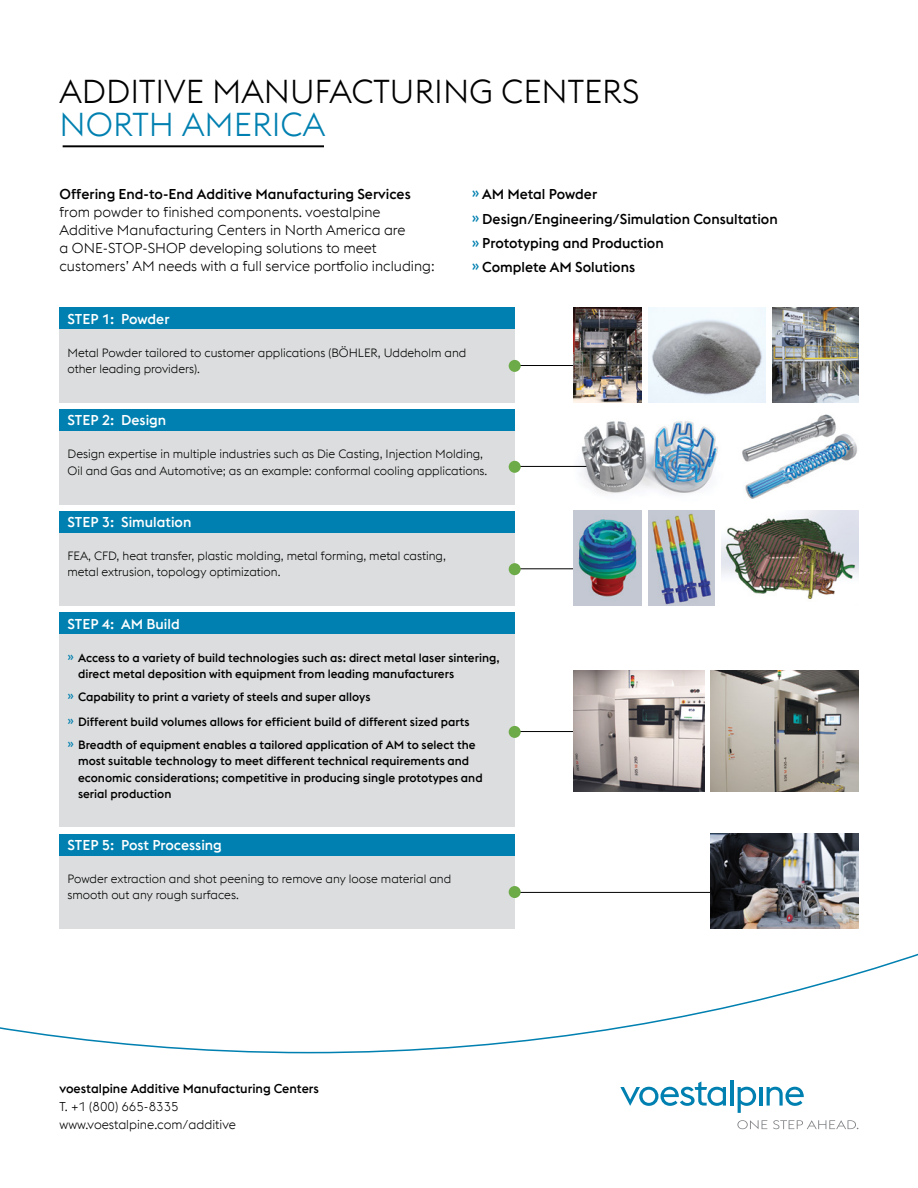
<style>
.page{position:relative;width:918px;height:1188px;background:#fff}
.page>*{position:absolute;margin:0;border:0;box-sizing:border-box;transform-origin:0 0}
.t1{font:300 33px "voestalpine";color:#000}
.t2{font:300 33px "voestalpine";color:#0080b0}
.t3{font:300 14.25px/18px "voestalpine";color:#000}
.t4{font:500 14.25px/24.8px "voestalpine";color:#000}
.t5{font:500 14.25px "voestalpine";color:#fff}
.t6{font:300 12.75px/18px "voestalpine";color:#000}
.t7{font:500 12.75px "voestalpine";color:#000}
.t8{font:500 12px/16.5px "voestalpine";color:#000}
.t9{font:300 12px/16.5px "voestalpine";color:#000}
.s1{color:#0080b0}
</style>
<div class="page">
<hr style="left:512px;top:365px;width:87px;height:1px;background:#000">
<svg style="left:0;top:953px;width:918px;height:101px"></svg>
<svg style="left:620px;top:1081px;width:106px;height:25px"></svg>
<hr style="left:730px;top:1080px;width:3px;height:26px;background:#0080b0">
<svg style="left:738px;top:1087px;width:18px;height:26px"></svg>
<hr style="left:759px;top:1087px;width:3px;height:19px;background:#0080b0">
<svg style="left:767px;top:1087px;width:37px;height:19px"></svg>
<svg style="left:737px;top:1120px;width:30px;height:9px"></svg>
<svg style="left:773px;top:1120px;width:85px;height:9px"></svg>
<hr style="left:63px;top:145px;width:261px;height:2px;background:#000">
<div style="left:60px;top:329px;width:455px;height:73px;background:#dcddde"></div>
<div style="left:60px;top:308px;width:455px;height:21px;background:#0080b0"></div>
<div style="left:509px;top:360px;width:12px;height:12px;background:#6daa48;border-radius:50%"></div>
<div style="left:60px;top:431px;width:455px;height:73px;background:#dcddde"></div>
<div style="left:60px;top:409px;width:455px;height:22px;background:#0080b0"></div>
<hr style="left:512px;top:568px;width:72px;height:1px;background:#000">
<div style="left:60px;top:533px;width:455px;height:73px;background:#dcddde"></div>
<div style="left:60px;top:511px;width:455px;height:22px;background:#0080b0"></div>
<div style="left:509px;top:563px;width:12px;height:12px;background:#6daa48;border-radius:50%"></div>
<hr style="left:512px;top:731px;width:72px;height:1px;background:#000">
<div style="left:60px;top:634px;width:455px;height:193px;background:#dcddde"></div>
<div style="left:60px;top:612px;width:455px;height:22px;background:#0080b0"></div>
<div style="left:509px;top:726px;width:12px;height:12px;background:#6daa48;border-radius:50%"></div>
<hr style="left:512px;top:892px;width:199px;height:1px;background:#000">
<div style="left:60px;top:856px;width:455px;height:73px;background:#dcddde"></div>
<div style="left:60px;top:834px;width:455px;height:22px;background:#0080b0"></div>
<div style="left:509px;top:886px;width:12px;height:12px;background:#6daa48;border-radius:50%"></div>
<img style="left:573px;top:671px;width:131px;height:120px">
<img style="left:711px;top:671px;width:147px;height:120px">
<img style="left:772px;top:308px;width:86px;height:94px">
<img style="left:721px;top:511px;width:137px;height:88px">
<img style="left:648px;top:308px;width:118px;height:94px">
<img style="left:573px;top:421px;width:145px;height:73px">
<img style="left:742px;top:414px;width:115px;height:85px">
<hr style="left:512px;top:466px;width:74px;height:1px;background:#000">
<div style="left:509px;top:461px;width:12px;height:12px;background:#6daa48;border-radius:50%"></div>
<img style="left:711px;top:834px;width:147px;height:95px">
<img style="left:573px;top:511px;width:69px;height:95px">
<img style="left:648px;top:511px;width:66px;height:95px">
<img style="left:573px;top:308px;width:69px;height:94px">
<h1 class="t1" style="left:60px;top:73px;width:581px">ADDITIVE MANUFACTURING CENTERS</h1>
<h1 class="t2" style="left:60px;top:106px;width:267px">NORTH AMERICA</h1>
<p class="t4" style="left:60px;top:181px;width:353px">Offering End-to-End Additive Manufacturing Services</p>
<p class="t3" style="left:60px;top:203px;width:377px">from powder to finished components. voestalpine Additive Manufacturing Centers in North America are<br>a ONE-STOP-SHOP developing solutions to meet customers’ AM needs with a full service portfolio including:</p>
<p class="t4" style="left:472px;top:181px;width:308px"><span class="s1">»</span> AM Metal Powder<br><span class="s1">»</span> Design/Engineering/Simulation Consultation <span class="s1">»</span> Prototyping and Production</p>
<p class="t4" style="left:472px;top:254px;width:165px"><span class="s1">»</span> Complete AM Solutions</p>
<p class="t5" style="left:68px;top:310px;width:104px">STEP 1: Powder</p>
<p class="t9" style="left:68px;top:344px;width:400px">Metal Powder tailored to customer applications (BÖHLER, Uddeholm and other leading providers).</p>
<p class="t5" style="left:68px;top:412px;width:100px">STEP 2: Design</p>
<p class="t9" style="left:68px;top:446px;width:421px">Design expertise in multiple industries such as Die Casting, Injection Molding,<br>Oil and Gas and Automotive; as an example: conformal cooling applications.</p>
<p class="t5" style="left:68px;top:513px;width:125px">STEP 3: Simulation</p>
<p class="t9" style="left:68px;top:548px;width:380px">FEA, CFD, heat transfer, plastic molding, metal forming, metal casting, metal extrusion, topology optimization.</p>
<p class="t5" style="left:68px;top:615px;width:114px">STEP 4: AM Build</p>
<p class="t8" style="left:78px;top:649px;width:423px;text-indent:-10px"><span class="s1">»</span> Access to a variety of build technologies such as: direct metal laser sintering, direct metal deposition with equipment from leading manufacturers</p>
<p class="t8" style="left:68px;top:684px;width:404px;line-height:25.5px"><span class="s1">»</span> Capability to print a variety of steels and super alloys<br><span class="s1">»</span> Different build volumes allows for efficient build of different sized parts</p>
<p class="t8" style="left:78px;top:736px;width:406px;text-indent:-10px"><span class="s1">»</span> Breadth of equipment enables a tailored application of AM to select the most suitable technology to meet different technical requirements and economic considerations; competitive in producing single prototypes and serial production</p>
<p class="t5" style="left:68px;top:836px;width:156px">STEP 5: Post Processing</p>
<p class="t9" style="left:68px;top:870px;width:385px">Powder extraction and shot peening to remove any loose material and smooth out any rough surfaces.</p>
<p class="t7" style="left:60px;top:1081px;width:261px">voestalpine Additive Manufacturing Centers</p>
<p class="t6" style="left:60px;top:1098px;width:178px">T. +1 (800) 665-8335 www.voestalpine.com/additive</p>
</div>
